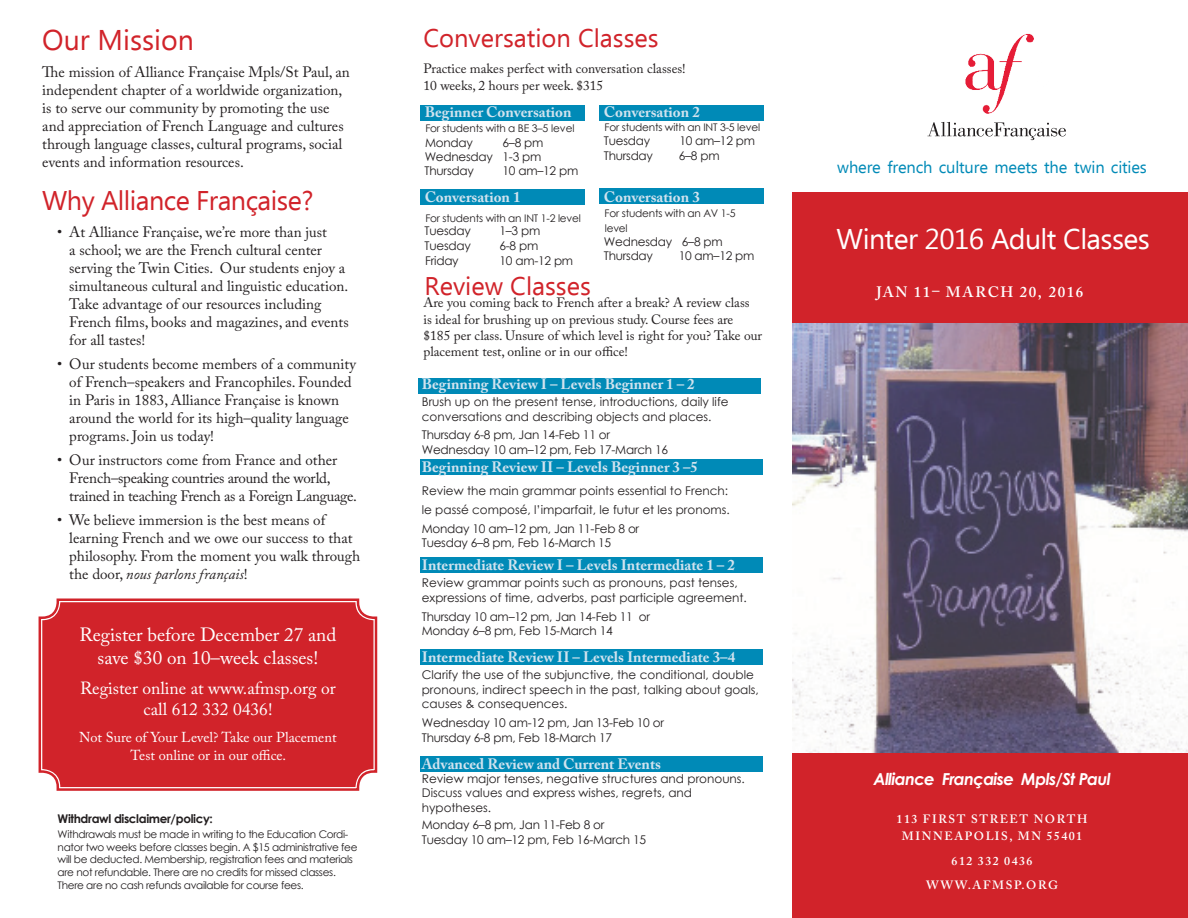
<style>
.page{position:relative;width:1188px;height:918px;background:#fff}
.page>*{position:absolute;margin:0;border:0;box-sizing:border-box;transform-origin:0 0}
.t1{font:28.5px "Ebrima";letter-spacing:-.02em;color:#fff}
.t2{font:28.5px "Ebrima";color:#d1232a}
.t3{font:27px "Ebrima";letter-spacing:-.02em;color:#d1232a}
.t4{font:25.5px "Ebrima";color:#d1232a}
.t5{font:19.05px/23px "Adobe Caslon Pro";color:#fff;text-align:center}
.t6{font:17.55px "Adobe Caslon Pro";color:#fff}
.t7{font:16.5px "Ebrima";letter-spacing:-.01em;color:#008ab7}
.t8{font:italic 700 16.5px "Century Gothic";letter-spacing:-.04em;color:#fff}
.t9{font:15px/18px "Adobe Caslon Pro";color:#231f20}
.t10{font:700 15px "Adobe Caslon Pro";color:#d1e3ef}
.t11{font:15px/18px "Adobe Caslon Pro";letter-spacing:-.02em;color:#231f20}
.t12{font:600 15px "Adobe Caslon Pro";letter-spacing:.1em;color:#fff}
.t13{font:14.25px/17.1px "Adobe Caslon Pro";color:#fff;text-align:center}
.t14{font:13.5px/16.2px "Adobe Caslon Pro";color:#231f20}
.t15{font:12px/14.4px "Century Gothic";color:#231f20}
.t16{font:12px/14.4px "Century Gothic";letter-spacing:-.02em;color:#231f20}
.t17{font:600 12px "Adobe Caslon Pro";letter-spacing:.135em;color:#fff}
.t18{font:700 12px "Century Gothic";letter-spacing:-.03em;color:#231f20}
.t19{font:10.5px/12.6px "Century Gothic";letter-spacing:-.03em;color:#231f20}
.s1{font-style:italic}
</style>
<div class="page">
<div style="left:418px;top:378px;width:342px;height:16px;background:#008ab7"></div>
<div style="left:420px;top:459px;width:343px;height:16px;background:#008ab7"></div>
<div style="left:420px;top:557px;width:343px;height:15px;background:#008ab7"></div>
<div style="left:420px;top:650px;width:343px;height:15px;background:#008ab7"></div>
<div style="left:420px;top:756px;width:343px;height:16px;background:#008ab7"></div>
<div style="left:420px;top:105px;width:165px;height:16px;background:#008ab7"></div>
<div style="left:600px;top:105px;width:164px;height:16px;background:#008ab7"></div>
<div style="left:600px;top:188px;width:164px;height:16px;background:#008ab7"></div>
<div style="left:420px;top:190px;width:165px;height:15px;background:#008ab7"></div>
<div style="left:38px;top:598px;width:340px;height:193px;background:#d1232a"></div>
<div style="left:44px;top:604px;width:328px;height:182px;border:2px solid #d1232a;border-radius:18px"></div>
<div style="left:792px;top:193px;width:396px;height:130px;background:#d1232a"></div>
<div style="left:792px;top:752px;width:396px;height:166px;background:#d1232a"></div>
<img style="left:965px;top:34px;width:69px;height:80px">
<img style="left:792px;top:323px;width:396px;height:429px">
<svg style="left:927px;top:122px;width:139px;height:18px"></svg>
<p class="t2" style="left:42px;top:19px;width:153px">Our Mission</p>
<p class="t9" style="left:42px;top:62px;width:309px">The mission of Alliance Française Mpls/St Paul, an independent chapter of a worldwide organization, is to serve our community by promoting the use and appreciation of French Language and cultures through language classes, cultural programs, social events and information resources.</p>
<p class="t3" style="left:42px;top:181px;width:273px">Why Alliance Française?</p>
<p class="t9" style="left:69px;top:223px;width:281px;text-indent:-12px">• At Alliance Française, we’re more than just<br>a school; we are the French cultural center serving the Twin Cities. Our students enjoy a simultaneous cultural and linguistic education.<br>Take advantage of our resources including French films, books and magazines, and events for all tastes!</p>
<p class="t9" style="left:69px;top:355px;width:288px;text-indent:-12px">• Our students become members of a community of French–speakers and Francophiles. Founded in Paris in 1883, Alliance Française is known around the world for its high–quality language programs. Join us today!</p>
<p class="t11" style="left:69px;top:451px;width:289px;text-indent:-12px">• Our instructors come from France and other<br>French–speaking countries around the world, trained in teaching French as a Foreign Language.</p>
<p class="t9" style="left:69px;top:511px;width:292px;text-indent:-12px">• We believe immersion is the best means of learning French and we owe our success to that philosophy. From the moment you walk through the door, <span class="s1">nous parlons français</span>!</p>
<p class="t5" style="left:79px;top:623px;width:258px">Register before December 27 and save $30 on 10–week classes!</p>
<p class="t6" style="left:80px;top:677px;width:257px">Register online at www.afmsp.org or</p>
<p class="t6" style="left:143px;top:698px;width:131px">call 612 332 0436!</p>
<p class="t13" style="left:79px;top:729px;width:259px">Not Sure of Your Level? Take our Placement<br>Test online or in our office.</p>
<p class="t18" style="left:58px;top:809px;width:157px">Withdrawl disclaimer/policy:</p>
<p class="t19" style="left:58px;top:828px;width:301px">Withdrawals must be made in writing to the Education Cordi&shy;nator two weeks before classes begin. A $15 administrative fee will be deducted. Membership, registration fees and materials are not refundable. There are no credits for missed classes.<br>There are no cash refunds available for course fees.</p>
<p class="t4" style="left:423px;top:20px;width:237px">Conversation Classes</p>
<p class="t14" style="left:423px;top:61px;width:264px">Practice makes perfect with conversation classes!<br>10 weeks, 2 hours per week. $315</p>
<p class="t10" style="left:425px;top:103px;width:148px">Beginner Conversation</p>
<p class="t19" style="left:425px;top:122px;width:151px">For students with a BE 3–5 level</p>
<p class="t15" style="left:425px;top:135px;width:49px">Monday</p>
<p class="t15" style="left:503px;top:135px;width:42px">6–8 pm</p>
<p class="t16" style="left:425px;top:149px;width:118px">Wednesday 1-3 pm</p>
<p class="t16" style="left:425px;top:164px;width:51px">Thursday</p>
<p class="t15" style="left:503px;top:164px;width:77px">10 am–12 pm</p>
<p class="t10" style="left:425px;top:188px;width:97px">Conversation 1</p>
<p class="t19" style="left:425px;top:212px;width:157px">For students with an INT 1-2 level</p>
<p class="t16" style="left:425px;top:224px;width:48px">Tuesday</p>
<p class="t15" style="left:499px;top:224px;width:42px">1–3 pm</p>
<p class="t16" style="left:425px;top:239px;width:48px">Tuesday</p>
<p class="t15" style="left:499px;top:239px;width:40px">6-8 pm</p>
<p class="t15" style="left:425px;top:254px;width:35px">Friday</p>
<p class="t15" style="left:499px;top:254px;width:75px">10 am-12 pm</p>
<p class="t10" style="left:604px;top:103px;width:97px">Conversation 2</p>
<p class="t19" style="left:605px;top:120px;width:157px">For students with an INT 3-5 level</p>
<p class="t16" style="left:604px;top:133px;width:48px">Tuesday</p>
<p class="t15" style="left:679px;top:133px;width:77px">10 am–12 pm</p>
<p class="t16" style="left:604px;top:148px;width:51px">Thursday</p>
<p class="t15" style="left:679px;top:148px;width:42px">6–8 pm</p>
<p class="t10" style="left:604px;top:188px;width:97px">Conversation 3</p>
<p class="t19" style="left:605px;top:206px;width:132px;line-height:14.4px">For students with an AV 1-5 level</p>
<p class="t16" style="left:604px;top:234px;width:120px">Wednesday 6–8 pm</p>
<p class="t16" style="left:604px;top:249px;width:51px">Thursday</p>
<p class="t15" style="left:679px;top:249px;width:77px">10 am–12 pm</p>
<p class="t4" style="left:424px;top:268px;width:168px">Review Classes</p>
<p class="t14" style="left:423px;top:295px;width:340px">Are you coming back to French after a break? A review class<br>is ideal for brushing up on previous study. Course fees are $185 per class. Unsure of which level is right for you? Take our placement test, online or in our office!</p>
<p class="t10" style="left:422px;top:375px;width:274px">Beginning Review I – Levels Beginner 1 – 2</p>
<p class="t15" style="left:422px;top:394px;width:308px">Brush up on the present tense, introductions, daily life conversations and describing objects and places.</p>
<p class="t16" style="left:422px;top:428px;width:190px">Thursday 6-8 pm, Jan 14-Feb 11 or</p>
<p class="t16" style="left:422px;top:442px;width:248px">Wednesday 10 am–12 pm, Feb 17-March 16</p>
<p class="t10" style="left:422px;top:458px;width:278px">Beginning Review II – Levels Beginner 3 –5</p>
<p class="t15" style="left:422px;top:484px;width:308px">Review the main grammar points essential to French:</p>
<p class="t15" style="left:422px;top:502px;width:310px">le passé composé, l’imparfait, le futur et les pronoms.</p>
<p class="t16" style="left:422px;top:521px;width:219px">Monday 10 am–12 pm, Jan 11-Feb 8 or<br>Tuesday 6–8 pm, Feb 16-March 15</p>
<p class="t10" style="left:422px;top:556px;width:315px">Intermediate Review I – Levels Intermediate 1 – 2</p>
<p class="t15" style="left:422px;top:576px;width:327px">Review grammar points such as pronouns, past tenses, expressions of time, adverbs, past participle agreement.</p>
<p class="t16" style="left:422px;top:609px;width:230px">Thursday 10 am–12 pm, Jan 14-Feb 11 or</p>
<p class="t16" style="left:422px;top:623px;width:193px">Monday 6–8 pm, Feb 15-March 14</p>
<p class="t10" style="left:422px;top:648px;width:315px">Intermediate Review II – Levels Intermediate 3–4</p>
<p class="t15" style="left:422px;top:668px;width:339px">Clarify the use of the subjunctive, the conditional, double pronouns, indirect speech in the past, talking about goals, causes &amp; consequences.</p>
<p class="t16" style="left:422px;top:715px;width:244px">Wednesday 10 am-12 pm, Jan 13-Feb 10 or<br>Thursday 6-8 pm, Feb 18-March 17</p>
<p class="t10" style="left:422px;top:755px;width:241px">Advanced Review and Current Events</p>
<p class="t15" style="left:422px;top:771px;width:325px">Review major tenses, negative structures and pronouns.<br>Discuss values and express wishes, regrets, and hypotheses.</p>
<p class="t16" style="left:422px;top:817px;width:226px">Monday 6–8 pm, Jan 11-Feb 8 or<br>Tuesday 10 am–12 pm, Feb 16-March 15</p>
<p class="t7" style="left:837px;top:155px;width:311px">where french culture meets the twin cities</p>
<p class="t1" style="left:837px;top:219px;width:315px">Winter 2016 Adult Classes</p>
<p class="t12" style="left:876px;top:283px;width:208px">JAN 11– MARCH 20, 2016</p>
<p class="t8" style="left:873px;top:767px;width:239px">Alliance Française Mpls/St Paul</p>
<p class="t17" style="left:897px;top:812px;width:192px">113 FIRST STREET NORTH</p>
<p class="t17" style="left:902px;top:829px;width:182px">MINNEAPOLIS, MN 55401</p>
<p class="t17" style="left:952px;top:854px;width:82px">612 332 0436</p>
<p class="t17" style="left:926px;top:878px;width:133px">WWW.AFMSP.ORG</p>
</div>
